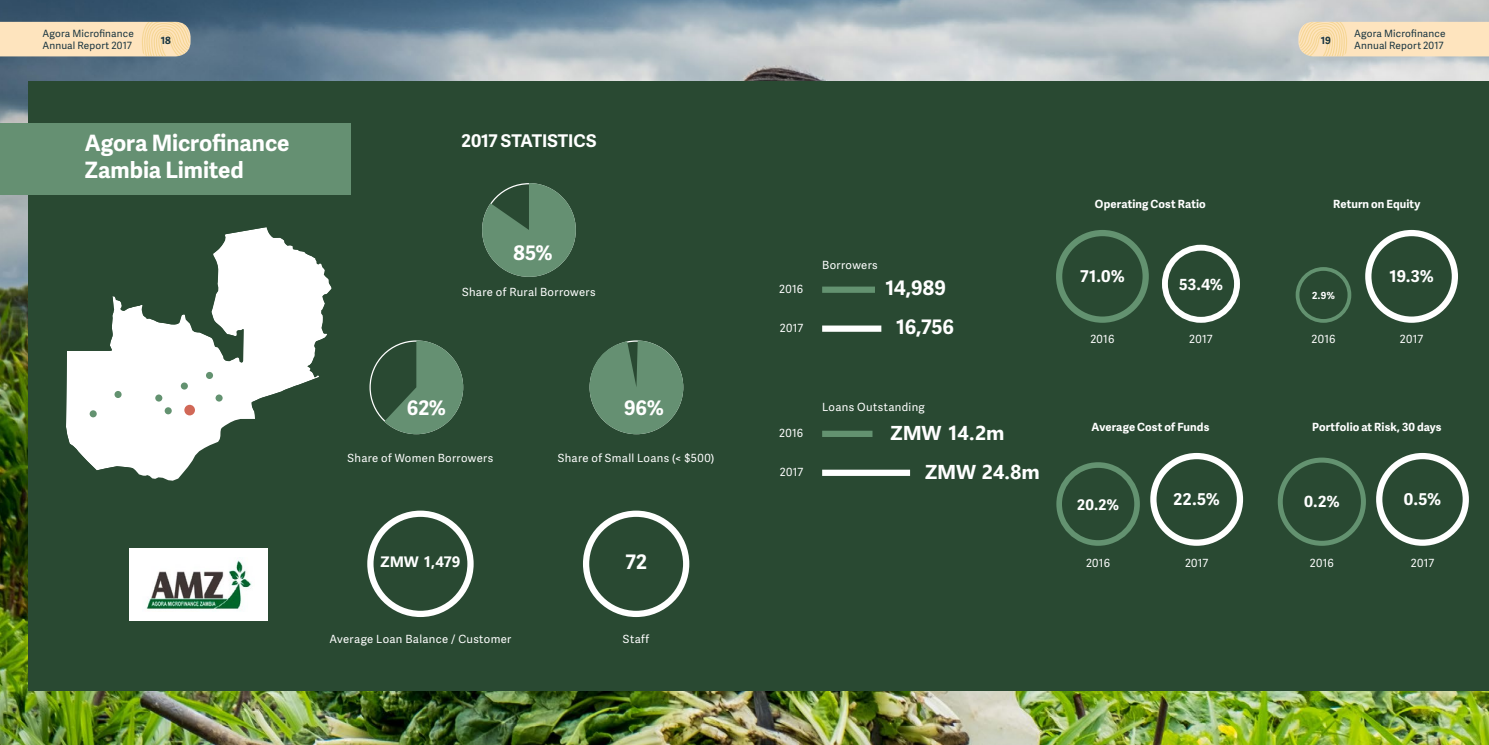
<style>
.page{position:relative;width:1489px;height:745px;background:#fff}
.page>*{position:absolute;margin:0;border:0;box-sizing:border-box;transform-origin:0 0}
.t1{font:700 22.5px/27.5px "Adelle Sans";color:#fff}
.t2{font:700 20px/38.9px "Adelle Sans";color:#fff;text-align:center}
.t3{font:700 20px/39.5px "Nirmala UI";letter-spacing:-.01em;color:#fff}
.t4{font:700 17.5px "Adelle Sans";letter-spacing:-.005em;color:#fff}
.t5{font:700 16.25px "Adelle Sans";color:#fff}
.t6{font:700 15.38px "Adelle Sans";color:#fff}
.t7{font:700 15px "Nirmala UI";letter-spacing:-.015em;color:#fff}
.t8{font:700 14.62px "Adelle Sans";color:#fff}
.t9{font:11.25px "Adelle Sans";letter-spacing:.03em;color:#fff}
.t10{font:700 11.25px "Adelle Sans";letter-spacing:.01em;color:#fff}
.t11{font:10px/12px "Adelle Sans";letter-spacing:.015em;color:#193540}
.t12{font:700 10px "Adelle Sans";color:#193540}
.t13{font:700 9.75px "Adelle Sans";color:#fff}
</style>
<div class="page">
<img style="left:0;top:0;width:1488px;height:744px">
<div style="left:28px;top:81px;width:1460px;height:609px;background:#294932"></div>
<svg style="left:66px;top:165px;width:285px;height:456px"></svg>
<div style="left:129px;top:547px;width:139px;height:73px;background:#fff"></div>
<img style="left:146px;top:560px;width:106px;height:51px">
<div style="left:0;top:123px;width:350px;height:72px;background:#659072"></div>
<div style="left:822px;top:286px;width:53px;height:6px;background:#639270"></div>
<div style="left:822px;top:325px;width:59px;height:6px;background:#fff"></div>
<div style="left:822px;top:430px;width:50px;height:6px;background:#639270"></div>
<div style="left:822px;top:469px;width:88px;height:6px;background:#fff"></div>
<div style="left:90px;top:410px;width:7px;height:7px;background:#639270;border-radius:50%"></div>
<svg style="left:114px;top:390px;width:8px;height:8px"></svg>
<div style="left:215px;top:394px;width:8px;height:7px;background:#639270;border-radius:50%"></div>
<div style="left:165px;top:407px;width:7px;height:7px;background:#639270;border-radius:50%"></div>
<div style="left:155px;top:394px;width:7px;height:7px;background:#639270;border-radius:50%"></div>
<div style="left:181px;top:382px;width:7px;height:7px;background:#639270;border-radius:50%"></div>
<div style="left:206px;top:371px;width:7px;height:8px;background:#639270;border-radius:50%"></div>
<div style="left:367px;top:510px;width:106px;height:106px;border:6px solid #fff;border-radius:50%"></div>
<svg style="left:384px;top:340px;width:79px;height:94px"></svg>
<div style="left:583px;top:510px;width:106px;height:106px;border:6px solid #fff;border-radius:50%"></div>
<svg style="left:589px;top:340px;width:94px;height:94px"></svg>
<svg style="left:482px;top:31px;width:218px;height:246px"></svg>
<div style="left:1055px;top:230px;width:93px;height:92px;border:6px solid #639270;border-radius:50%"></div>
<div style="left:1161px;top:244px;width:78px;height:78px;border:6px solid #fff;border-radius:50%"></div>
<div style="left:1056px;top:462px;width:83px;height:83px;border:6px solid #639270;border-radius:50%"></div>
<div style="left:1150px;top:452px;width:92px;height:93px;border:6px solid #fff;border-radius:50%"></div>
<div style="left:1295px;top:267px;width:56px;height:55px;border:4px solid #639270;border-radius:50%"></div>
<div style="left:1364px;top:230px;width:93px;height:92px;border:6px solid #fff;border-radius:50%"></div>
<div style="left:1277px;top:457px;width:88px;height:88px;border:5px solid #639270;border-radius:50%"></div>
<div style="left:1375px;top:452px;width:93px;height:93px;border:6px solid #fff;border-radius:50%"></div>
<svg style="left:1298px;top:22px;width:190px;height:34px;background:#fce2ba"></svg>
<svg style="left:0;top:22px;width:190px;height:34px;background:#fbe1b9"></svg>
<div style="left:184px;top:404px;width:11px;height:11px;background:#d16857;border-radius:50%"></div>
<p class="t11" style="left:43px;top:28px;width:93px">Agora Microfinance<br>Annual Report 2017</p>
<p class="t12" style="left:161px;top:36px;width:12px">18</p>
<h1 class="t1" style="left:85px;top:130px;width:206px">Agora Microfinance<br>Zambia Limited</h1>
<h3 class="t4" style="left:461px;top:133px;width:136px">2017 STATISTICS</h3>
<h2 class="t2" style="left:513px;top:235px;width:41px">85%</h2>
<p class="t9" style="left:462px;top:287px;width:135px">Share of Rural Borrowers</p>
<h2 class="t2" style="left:407px;top:390px;width:41px">62%</h2>
<h2 class="t2" style="left:624px;top:390px;width:41px">96%</h2>
<p class="t9" style="left:347px;top:453px;width:147px">Share of Women Borrowers</p>
<p class="t9" style="left:557px;top:453px;width:158px">Share of Small Loans (&lt; $500)</p>
<h3 class="t7" style="left:380px;top:556px;width:81px">ZMW 1,479</h3>
<h2 class="t2" style="left:625px;top:543px;width:23px">72</h2>
<p class="t9" style="left:329px;top:633px;width:183px">Average Loan Balance / Customer</p>
<p class="t9" style="left:623px;top:633px;width:28px">Staff</p>
<p class="t9" style="left:779px;top:284px;width:26px">2016</p>
<p class="t9" style="left:780px;top:323px;width:25px">2017</p>
<p class="t9" style="left:822px;top:259px;width:57px">Borrowers</p>
<h2 class="t2" style="left:885px;top:269px;width:70px">14,989<br>16,756</h2>
<p class="t9" style="left:779px;top:428px;width:26px">2016</p>
<p class="t9" style="left:780px;top:467px;width:25px">2017</p>
<p class="t9" style="left:822px;top:402px;width:104px">Loans Outstanding</p>
<h2 class="t3" style="left:925px;top:413px;width:116px;text-indent:-34px">ZMW 14.2m<br>ZMW 24.8m</h2>
<p class="t10" style="left:1094px;top:199px;width:112px">Operating Cost Ratio</p>
<h3 class="t5" style="left:1080px;top:269px;width:46px">71.0%</h3>
<p class="t9" style="left:1090px;top:333px;width:26px">2016</p>
<h3 class="t6" style="left:1178px;top:277px;width:45px">53.4%</h3>
<p class="t9" style="left:1189px;top:333px;width:25px">2017</p>
<p class="t10" style="left:1091px;top:421px;width:119px">Average Cost of Funds</p>
<p class="t8" style="left:1077px;top:497px;width:43px">20.2%</p>
<p class="t9" style="left:1086px;top:558px;width:26px">2016</p>
<h3 class="t5" style="left:1173px;top:492px;width:48px">22.5%</h3>
<p class="t9" style="left:1184px;top:558px;width:25px">2017</p>
<p class="t12" style="left:1320px;top:36px;width:12px">19</p>
<p class="t11" style="left:1354px;top:28px;width:93px">Agora Microfinance<br>Annual Report 2017</p>
<p class="t10" style="left:1332px;top:199px;width:89px">Return on Equity</p>
<p class="t13" style="left:1311px;top:291px;width:24px">2.9%</p>
<p class="t9" style="left:1311px;top:333px;width:26px">2016</p>
<h3 class="t5" style="left:1389px;top:269px;width:46px">19.3%</h3>
<p class="t9" style="left:1399px;top:333px;width:25px">2017</p>
<p class="t10" style="left:1311px;top:421px;width:131px">Portfolio at Risk, 30 days</p>
<h3 class="t6" style="left:1304px;top:494px;width:37px">0.2%</h3>
<h3 class="t5" style="left:1403px;top:492px;width:39px">0.5%</h3>
<p class="t9" style="left:1309px;top:558px;width:26px">2016</p>
<p class="t9" style="left:1410px;top:558px;width:25px">2017</p>
</div>
